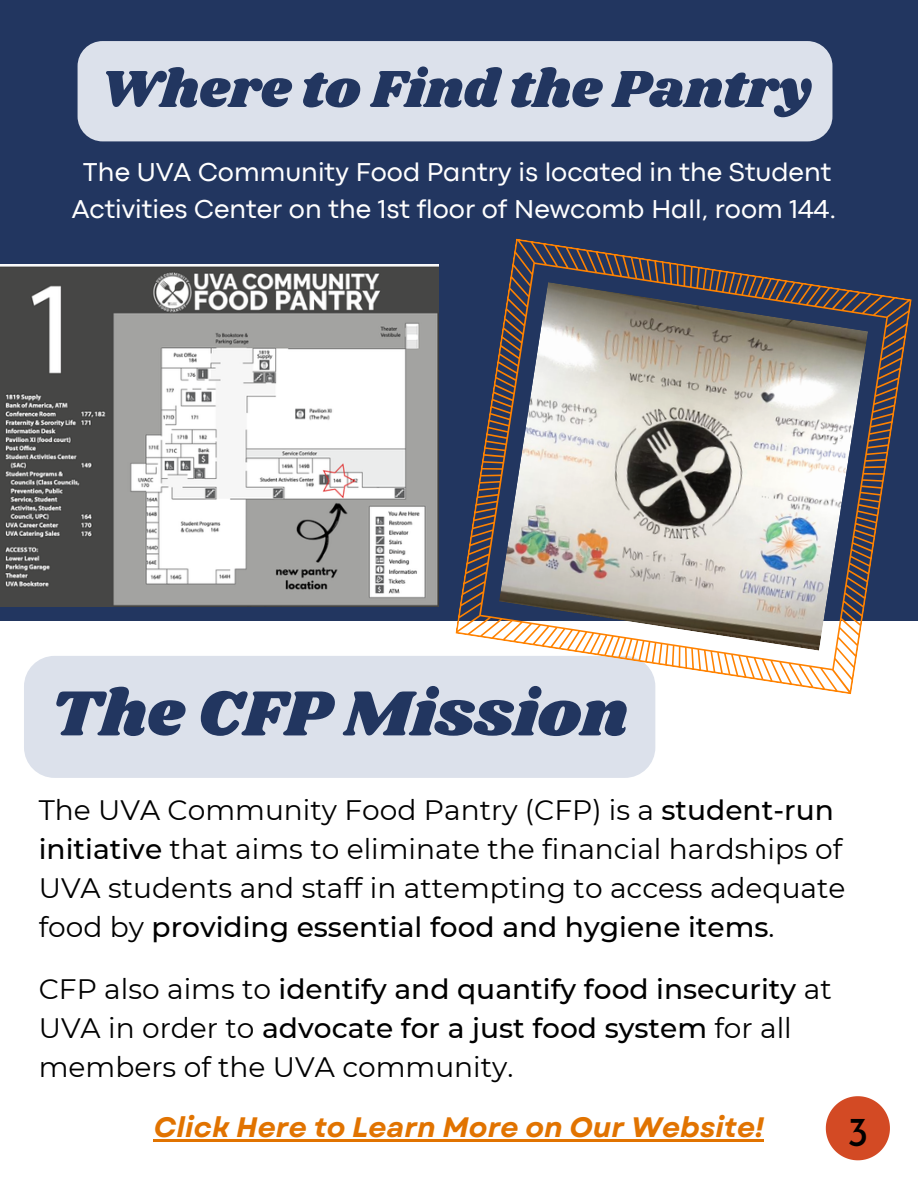
<style>
.page{position:relative;width:918px;height:1188px;background:#223660}
.page>*{position:absolute;margin:0;border:0;box-sizing:border-box;transform-origin:0 0}
.t1{font:66px "Shrikhand";color:#223660}
.t2{font:54px "Shrikhand";color:#223660}
.t3{font:41.25px "Josefin Sans";color:#000}
.t4{font:28.05px/39px "Montserrat";color:#000}
.t5{font:500 28.05px/39px "Montserrat";color:#000}
.t6{font:italic 700 28.05px "Garet";color:#e17300}
.t7{font:27px/37.2px "Codec Pro";color:#fff;text-align:center}
.s1{font-weight:500}
.s2{font-weight:400}
</style>
<div class="page">
<div style="left:0;top:621px;width:918px;height:567px;background:#fff"></div>
<img style="left:0;top:264px;width:439px;height:342px">
<div style="left:24px;top:656px;width:631px;height:122px;background:#dce1eb;border-radius:31px"></div>
<svg style="left:455px;top:238px;width:457px;height:456px"></svg>
<div style="left:78px;top:41px;width:754px;height:100px;background:#dce1eb;border-radius:25px"></div>
<svg style="left:826px;top:1096px;width:64px;height:64px"></svg>
<hr style="left:154px;top:1140px;width:610px;height:2px;background:#e17300">
<h2 class="t2" style="left:99px;top:52px;width:714px">Where to Find the Pantry</h2>
<p class="t7" style="left:72px;top:155px;width:766px">The UVA Community Food Pantry is located in the Student<br>Activities Center on the 1st floor of Newcomb Hall, room 144.</p>
<h1 class="t1" style="left:50px;top:668px;width:580px">The CFP Mission</h1>
<p class="t4" style="left:39px;top:790px;width:808px">The UVA Community Food Pantry (CFP) is a <span class="s1">student-run initiative</span> that aims to eliminate the financial hardships of UVA students and staff in attempting to access adequate food by <span class="s1">providing essential food and hygiene items</span>.</p>
<p class="t5" style="left:39px;top:969px;width:795px"><span class="s2">CFP also aims to</span> identify and quantify food insecurity <span class="s2">at<br>UVA in order to</span> advocate for a just food system <span class="s2">for all members of the UVA community.</span></p>
<p class="t6" style="left:154px;top:1107px;width:612px">Click Here to Learn More on Our Website!</p>
<h3 class="t3" style="left:847px;top:1115px;width:23px">3</h3>
</div>
